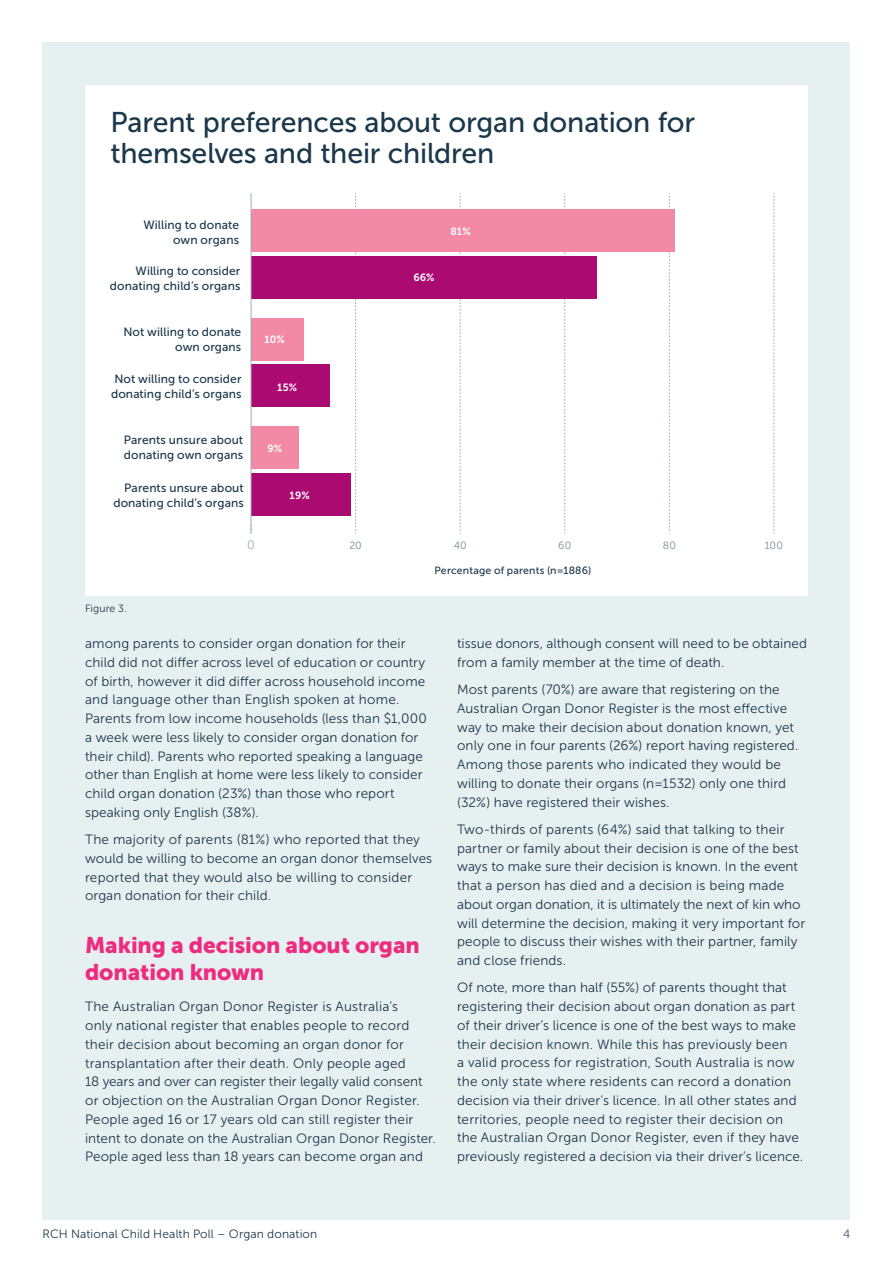
<style>
.page{position:relative;width:893px;height:1263px;background:#fff}
.page>*{position:absolute;margin:0;border:0;box-sizing:border-box;transform-origin:0 0}
.t1{font:28.5px/31.5px "Museo Sans 500";letter-spacing:-.005em;color:#1a374b}
.t2{font:22.5px/27px "Museo Sans 900";letter-spacing:-.005em;color:#ee2c7f}
.t3{font:13.5px/18.8px "Museo Sans 300";letter-spacing:.01em;color:#1a374b}
.t4{font:12.3px "Museo Sans 300";color:#9badb7}
.t5{font:12px/15px "Museo Sans 500";letter-spacing:.01em;color:#1a374b;text-align:right}
.t6{font:12px "Museo Sans 300";letter-spacing:.01em;color:#1a374b}
.t7{font:12px "Museo Sans 300";color:#3b5566}
.t8{font:10.5px "Museo Sans 500";letter-spacing:.02em;color:#1a374b}
.t9{font:10.5px "Museo Sans 700";letter-spacing:.01em;color:#fff}
.t10{font:10.5px "Museo Sans 300";letter-spacing:.015em;color:#758c99}
.t11{font:10.5px "Museo Sans 300";letter-spacing:.015em;color:#1a374b}
</style>
<div class="page">
<div style="left:43px;top:43px;width:807px;height:1177px;background:#e7f0f1"></div>
<div style="left:85px;top:85px;width:723px;height:510px;background:#fff"></div>
<svg style="left:355px;top:193px;width:1px;height:340px"></svg>
<svg style="left:460px;top:193px;width:1px;height:340px"></svg>
<svg style="left:564px;top:193px;width:1px;height:340px"></svg>
<svg style="left:669px;top:193px;width:1px;height:340px"></svg>
<svg style="left:773px;top:193px;width:1px;height:340px"></svg>
<div style="left:251px;top:257px;width:345px;height:42px;background:#ab0b71"></div>
<div style="left:251px;top:365px;width:78px;height:42px;background:#ab0b71"></div>
<div style="left:251px;top:473px;width:99px;height:42px;background:#ab0b71"></div>
<div style="left:251px;top:210px;width:424px;height:42px;background:#f38aa5"></div>
<div style="left:251px;top:318px;width:52px;height:42px;background:#f38aa5"></div>
<div style="left:251px;top:426px;width:47px;height:42px;background:#f38aa5"></div>
<hr style="left:251px;top:193px;width:1px;height:340px;background:#9badb7">
<h1 class="t1" style="left:111px;top:106px;width:586px">Parent preferences about organ donation for themselves and their children</h1>
<p class="t5" style="left:143px;top:218px;width:97px">Willing to donate own organs</p>
<p class="t5" style="left:110px;top:263px;width:132px">Willing to consider donating child’s organs</p>
<p class="t5" style="left:123px;top:324px;width:119px">Not willing to donate own organs</p>
<p class="t5" style="left:111px;top:372px;width:132px;text-align:left">Not willing to consider donating child’s organs</p>
<p class="t5" style="left:124px;top:432px;width:121px;text-align:left">Parents unsure about donating own organs</p>
<p class="t5" style="left:113px;top:481px;width:132px">Parents unsure about donating child’s organs</p>
<p class="t9" style="left:264px;top:333px;width:22px">10%</p>
<p class="t9" style="left:277px;top:382px;width:21px">15%</p>
<p class="t9" style="left:267px;top:442px;width:16px">9%</p>
<p class="t9" style="left:290px;top:489px;width:22px">19%</p>
<p class="t9" style="left:413px;top:271px;width:23px">66%</p>
<p class="t9" style="left:450px;top:225px;width:22px">81%</p>
<p class="t4" style="left:247px;top:538px;width:9px">0</p>
<p class="t10" style="left:349px;top:540px;width:14px">20</p>
<p class="t10" style="left:454px;top:540px;width:15px">40</p>
<p class="t10" style="left:558px;top:540px;width:14px">60</p>
<p class="t10" style="left:663px;top:540px;width:15px">80</p>
<p class="t10" style="left:765px;top:540px;width:20px">100</p>
<p class="t11" style="left:85px;top:602px;width:43px">Figure 3.</p>
<p class="t8" style="left:434px;top:565px;width:158px">Percentage of parents (n=1886)</p>
<p class="t3" style="left:85px;top:634px;width:343px">among parents to consider organ donation for their child did not differ across level of education or country of birth, however it did differ across household income and language other than English spoken at home.<br>Parents from low income households (less than $1,000 a week were less likely to consider organ donation for their child). Parents who reported speaking a language other than English at home were less likely to consider child organ donation (23%) than those who report speaking only English (38%).</p>
<p class="t3" style="left:85px;top:830px;width:349px">The majority of parents (81%) who reported that they would be willing to become an organ donor themselves reported that they would also be willing to consider organ donation for their child.</p>
<h2 class="t2" style="left:85px;top:931px;width:336px">Making a decision about organ donation known</h2>
<p class="t3" style="left:85px;top:997px;width:352px">The Australian Organ Donor Register is Australia’s<br>only national register that enables people to record their decision about becoming an organ donor for transplantation after their death. Only people aged<br>18 years and over can register their legally valid consent or objection on the Australian Organ Donor Register.<br>People aged 16 or 17 years old can still register their intent to donate on the Australian Organ Donor Register.<br>People aged less than 18 years can become organ and</p>
<p class="t3" style="left:457px;top:634px;width:351px">tissue donors, although consent will need to be obtained from a family member at the time of death.</p>
<p class="t3" style="left:457px;top:680px;width:343px">Most parents (70%) are aware that registering on the Australian Organ Donor Register is the most effective way to make their decision about donation known, yet only one in four parents (26%) report having registered.<br>Among those parents who indicated they would be willing to donate their organs (n=1532) only one third (32%) have registered their wishes.</p>
<p class="t3" style="left:457px;top:820px;width:350px">Two-thirds of parents (64%) said that talking to their partner or family about their decision is one of the best ways to make sure their decision is known. In the event that a person has died and a decision is being made about organ donation, it is ultimately the next of kin who will determine the decision, making it very important for people to discuss their wishes with their partner, family and close friends.</p>
<p class="t3" style="left:457px;top:978px;width:348px">Of note, more than half (55%) of parents thought that registering their decision about organ donation as part of their driver’s licence is one of the best ways to make their decision known. While this has previously been<br>a valid process for registration, South Australia is now the only state where residents can record a donation decision via their driver’s licence. In all other states and territories, people need to register their decision on the Australian Organ Donor Register, even if they have previously registered a decision via their driver’s licence.</p>
<p class="t6" style="left:43px;top:1227px;width:276px">RCH National Child Health Poll – Organ donation</p>
<p class="t7" style="left:843px;top:1227px;width:9px">4</p>
</div>
